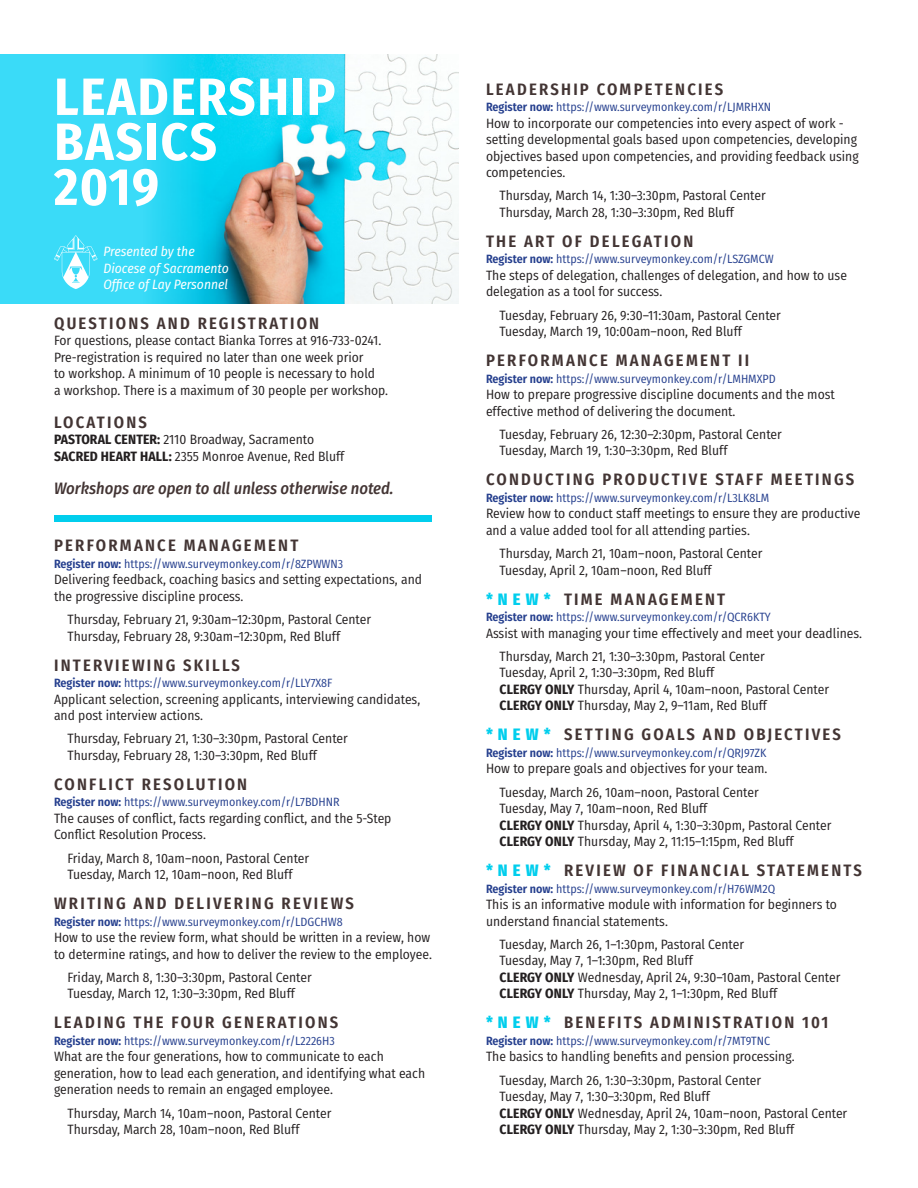
<style>
.page{position:relative;width:918px;height:1188px;background:#fff}
.page>*{position:absolute;margin:0;border:0;box-sizing:border-box;transform-origin:0 0}
.Body{font:700 52.5px/45px "Fira Sans Condensed";letter-spacing:.035em;color:#fff}
.t1{font:600 16.5px "Fira Sans Condensed";letter-spacing:.135em;color:#433534}
.t2{font:italic 500 16.5px "Fira Sans Condensed";color:#433534}
.Body-2{font:13.5px/16.5px "Fira Sans Condensed";color:#231f20}
.Times{font:13.5px/16.5px "Fira Sans Condensed";color:#231f20}
.Body-3{font:italic 13.5px/16.5px "Fira Sans Condensed";color:#fff}
.Body-4{font:12px "Fira Sans Condensed";color:#253f8e}
.s1{font-weight:700}
.s2{font-weight:600}
.s3{font-weight:800;color:#01ceed}
</style>
<div class="page">
<div style="left:0;top:54px;width:339px;height:250px;background:#3adbf8"></div>
<img style="left:153px;top:54px;width:306px;height:250px">
<div style="left:54px;top:516px;width:378px;height:6px;background:#01ceed"></div>
<svg style="left:54px;top:235px;width:44px;height:54px"></svg>
<p class="Body" style="left:54px;top:71px;width:283px">LEADERSHIP<br>BASICS<br>2019</p>
<p class="Body-3" style="left:104px;top:243px;width:127px">Presented by the<br>Diocese of Sacramento<br>Office of Lay Personnel</p>
<p class="t1" style="left:54px;top:309px;width:267px">QUESTIONS AND REGISTRATION</p>
<p class="Body-2" style="left:54px;top:332px;width:336px">For questions, please contact Bianka Torres at 916-733-0241.<br>Pre-registration is required no later than one week prior<br>to workshop. A minimum of 10 people is necessary to hold<br>a workshop. There is a maximum of 30 people per workshop.</p>
<p class="t1" style="left:54px;top:409px;width:94px">LOCATIONS</p>
<p class="Body-2" style="left:54px;top:431px;width:262px"><span class="s1">PASTORAL CENTER:</span> 2110 Broadway, Sacramento</p>
<p class="Body-2" style="left:54px;top:448px;width:292px"><span class="s1">SACRED HEART HALL:</span> 2355 Monroe Avenue, Red Bluff</p>
<p class="t2" style="left:54px;top:475px;width:341px">Workshops are open to all unless otherwise noted.</p>
<p class="t1" style="left:54px;top:532px;width:246px">PERFORMANCE MANAGEMENT</p>
<p class="Body-4" style="left:54px;top:555px;width:291px"><span class="s2">Register now:</span> https://www.surveymonkey.com/r/8ZPWWN3</p>
<p class="Body-2" style="left:54px;top:571px;width:370px">Delivering feedback, coaching basics and setting expectations, and the progressive discipline process.</p>
<p class="Times" style="left:68px;top:611px;width:305px">Thursday, February 21, 9:30am–12:30pm, Pastoral Center<br>Thursday, February 28, 9:30am–12:30pm, Red Bluff</p>
<p class="t1" style="left:54px;top:651px;width:188px">INTERVIEWING SKILLS</p>
<p class="Body-4" style="left:54px;top:674px;width:280px"><span class="s2">Register now:</span> https://www.surveymonkey.com/r/LLY7X8F</p>
<p class="Body-2" style="left:54px;top:690px;width:368px">Applicant selection, screening applicants, interviewing candidates, and post interview actions.</p>
<p class="Times" style="left:68px;top:730px;width:282px">Thursday, February 21, 1:30–3:30pm, Pastoral Center<br>Thursday, February 28, 1:30–3:30pm, Red Bluff</p>
<p class="t1" style="left:54px;top:771px;width:195px">CONFLICT RESOLUTION</p>
<p class="Body-4" style="left:54px;top:793px;width:287px"><span class="s2">Register now:</span> https://www.surveymonkey.com/r/L7BDHNR</p>
<p class="Body-2" style="left:54px;top:809px;width:339px">The causes of conflict, facts regarding conflict, and the 5-Step<br>Conflict Resolution Process.</p>
<p class="Times" style="left:68px;top:849px;width:243px">Friday, March 8, 10am–noon, Pastoral Center<br>Tuesday, March 12, 10am–noon, Red Bluff</p>
<p class="t1" style="left:54px;top:890px;width:301px">WRITING AND DELIVERING REVIEWS</p>
<p class="Body-4" style="left:54px;top:912px;width:290px"><span class="s2">Register now:</span> https://www.surveymonkey.com/r/LDGCHW8</p>
<p class="Body-2" style="left:54px;top:929px;width:379px">How to use the review form, what should be written in a review, how to determine ratings, and how to deliver the review to the employee.</p>
<p class="Times" style="left:68px;top:968px;width:246px">Friday, March 8, 1:30–3:30pm, Pastoral Center<br>Tuesday, March 12, 1:30–3:30pm, Red Bluff</p>
<p class="t1" style="left:54px;top:1009px;width:286px">LEADING THE FOUR GENERATIONS</p>
<p class="Body-4" style="left:54px;top:1032px;width:282px"><span class="s2">Register now:</span> https://www.surveymonkey.com/r/L2226H3</p>
<p class="Body-2" style="left:54px;top:1048px;width:373px">What are the four generations, how to communicate to each generation, how to lead each generation, and identifying what each generation needs to remain an engaged employee.</p>
<p class="Times" style="left:68px;top:1104px;width:265px">Thursday, March 14, 10am–noon, Pastoral Center<br>Thursday, March 28, 10am–noon, Red Bluff</p>
<p class="t1" style="left:486px;top:75px;width:239px">LEADERSHIP COMPETENCIES</p>
<p class="Body-4" style="left:486px;top:98px;width:287px"><span class="s2">Register now:</span> https://www.surveymonkey.com/r/LJMRHXN</p>
<p class="Body-2" style="left:486px;top:114px;width:374px">How to incorporate our competencies into every aspect of work - setting developmental goals based upon competencies, developing objectives based upon competencies, and providing feedback using competencies.</p>
<p class="Times" style="left:500px;top:187px;width:268px">Thursday, March 14, 1:30–3:30pm, Pastoral Center<br>Thursday, March 28, 1:30–3:30pm, Red Bluff</p>
<p class="t1" style="left:486px;top:228px;width:209px">THE ART OF DELEGATION</p>
<p class="Body-4" style="left:486px;top:250px;width:289px"><span class="s2">Register now:</span> https://www.surveymonkey.com/r/LSZGMCW</p>
<p class="Body-2" style="left:486px;top:266px;width:362px">The steps of delegation, challenges of delegation, and how to use delegation as a tool for success.</p>
<p class="Times" style="left:500px;top:306px;width:283px">Tuesday, February 26, 9:30–11:30am, Pastoral Center<br>Tuesday, March 19, 10:00am–noon, Red Bluff</p>
<p class="t1" style="left:486px;top:347px;width:265px">PERFORMANCE MANAGEMENT II</p>
<p class="Body-4" style="left:486px;top:369px;width:291px"><span class="s2">Register now:</span> https://www.surveymonkey.com/r/LMHMXPD</p>
<p class="Body-2" style="left:486px;top:386px;width:350px">How to prepare progressive discipline documents and the most effective method of delivering the document.</p>
<p class="Times" style="left:500px;top:425px;width:284px">Tuesday, February 26, 12:30–2:30pm, Pastoral Center<br>Tuesday, March 19, 1:30–3:30pm, Red Bluff</p>
<p class="t1" style="left:486px;top:466px;width:370px">CONDUCTING PRODUCTIVE STAFF MEETINGS</p>
<p class="Body-4" style="left:486px;top:489px;width:285px"><span class="s2">Register now:</span> https://www.surveymonkey.com/r/L3LK8LM</p>
<p class="Body-2" style="left:486px;top:505px;width:376px">Review how to conduct staff meetings to ensure they are productive and a value added tool for all attending parties.</p>
<p class="Times" style="left:500px;top:545px;width:265px">Thursday, March 21, 10am–noon, Pastoral Center<br>Tuesday, April 2, 10am–noon, Red Bluff</p>
<p class="t1" style="left:486px;top:585px;width:241px"><span class="s3">* N E W *</span> TIME MANAGEMENT</p>
<p class="Body-4" style="left:486px;top:608px;width:286px"><span class="s2">Register now:</span> https://www.surveymonkey.com/r/QCR6KTY</p>
<p class="Body-2" style="left:486px;top:624px;width:378px">Assist with managing your time effectively and meet your deadlines.</p>
<p class="Times" style="left:500px;top:647px;width:331px">Thursday, March 21, 1:30–3:30pm, Pastoral Center<br>Tuesday, April 2, 1:30–3:30pm, Red Bluff<br><span class="s1">CLERGY ONLY</span> Thursday, April 4, 10am–noon, Pastoral Center <span class="s1">CLERGY ONLY</span> Thursday, May 2, 9–11am, Red Bluff</p>
<p class="t1" style="left:486px;top:721px;width:357px"><span class="s3">* N E W *</span> SETTING GOALS AND OBJECTIVES</p>
<p class="Body-4" style="left:486px;top:744px;width:282px"><span class="s2">Register now:</span> https://www.surveymonkey.com/r/QRJ97ZK</p>
<p class="Body-2" style="left:486px;top:760px;width:283px">How to prepare goals and objectives for your team.</p>
<p class="Times" style="left:500px;top:783px;width:334px">Tuesday, March 26, 10am–noon, Pastoral Center<br>Tuesday, May 7, 10am–noon, Red Bluff<br><span class="s1">CLERGY ONLY</span> Thursday, April 4, 1:30–3:30pm, Pastoral Center <span class="s1">CLERGY ONLY</span> Thursday, May 2, 11:15–1:15pm, Red Bluff</p>
<p class="t1" style="left:486px;top:857px;width:377px"><span class="s3">* N E W *</span> REVIEW OF FINANCIAL STATEMENTS</p>
<p class="Body-4" style="left:486px;top:879px;width:291px"><span class="s2">Register now:</span> https://www.surveymonkey.com/r/H76WM2Q</p>
<p class="Body-2" style="left:486px;top:896px;width:353px">This is an informative module with information for beginners to understand financial statements.</p>
<p class="Times" style="left:500px;top:935px;width:342px">Tuesday, March 26, 1–1:30pm, Pastoral Center<br>Tuesday, May 7, 1–1:30pm, Red Bluff<br><span class="s1">CLERGY ONLY</span> Wednesday, April 24, 9:30–10am, Pastoral Center <span class="s1">CLERGY ONLY</span> Thursday, May 2, 1–1:30pm, Red Bluff</p>
<p class="t1" style="left:486px;top:1009px;width:344px"><span class="s3">* N E W *</span> BENEFITS ADMINISTRATION 101</p>
<p class="Body-4" style="left:486px;top:1032px;width:286px"><span class="s2">Register now:</span> https://www.surveymonkey.com/r/7MT9TNC</p>
<p class="Body-2" style="left:486px;top:1048px;width:310px">The basics to handling benefits and pension processing.</p>
<p class="Times" style="left:500px;top:1071px;width:349px">Tuesday, March 26, 1:30–3:30pm, Pastoral Center<br>Tuesday, May 7, 1:30–3:30pm, Red Bluff<br><span class="s1">CLERGY ONLY</span> Wednesday, April 24, 10am–noon, Pastoral Center <span class="s1">CLERGY ONLY</span> Thursday, May 2, 1:30–3:30pm, Red Bluff</p>
</div>
